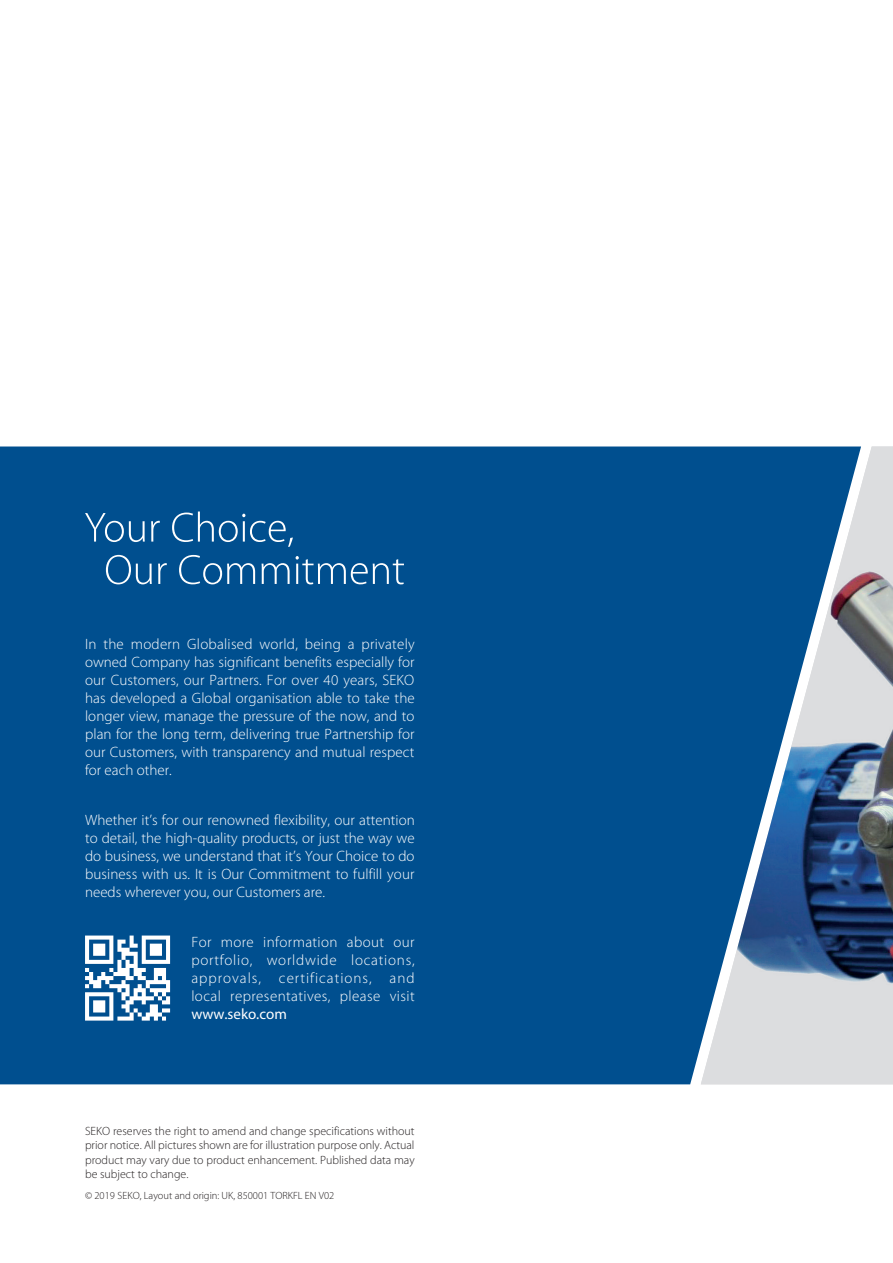
<style>
.page{position:relative;width:893px;height:1263px;background:#fff}
.page>*{position:absolute;margin:0;border:0;box-sizing:border-box;transform-origin:0 0}
.t1{font:300 15px/18px "Myriad Pro";letter-spacing:.005em;color:#fff;text-align:justify}
.t2{font:15px "Myriad Pro";color:#fff}
.t3{font:300 12px/14.4px "Myriad Pro";color:#231f20;text-align:justify}
.t4{font:300 10.5px "Myriad Pro";color:#231f20}
</style>
<div class="page">
<img style="left:861px;top:446px;width:32px;height:638px">
<svg style="left:0;top:446px;width:861px;height:638px;background:#0e5793"></svg>
<svg style="left:85px;top:513px;width:60px;height:29px;background:#2c6da2"></svg>
<svg style="left:151px;top:521px;width:9px;height:21px"></svg>
<svg style="left:172px;top:511px;width:121px;height:36px;background:#22669e"></svg>
<svg style="left:106px;top:555px;width:46px;height:29px"></svg>
<svg style="left:158px;top:563px;width:9px;height:21px"></svg>
<svg style="left:179px;top:555px;width:76px;height:29px;background:#2a6ca1"></svg>
<svg style="left:262px;top:563px;width:28px;height:21px"></svg>
<svg style="left:296px;top:556px;width:108px;height:28px;background:#2f6fa3"></svg>
<svg style="left:85px;top:935px;width:85px;height:85px"></svg>
<p class="t1" style="left:85px;top:635px;width:331px">In the modern Globalised world, being a privately owned Company has significant benefits especially for our Customers, our Partners. For over 40 years, SEKO has developed a Global organisation able to take the longer view, manage the pressure of the now, and to plan for the long term, delivering true Partnership for our Customers, with transparency and mutual respect for each other.</p>
<p class="t1" style="left:85px;top:811px;width:331px">Whether it’s for our renowned flexibility, our attention to detail, the high-quality products, or just the way we do business, we understand that it’s Your Choice to do business with us. It is Our Commitment to fulfill your needs wherever you, our Customers are.</p>
<p class="t1" style="left:191px;top:933px;width:225px">For more information about our portfolio, worldwide locations, approvals, certifications, and local representatives, please visit</p>
<p class="t2" style="left:191px;top:1005px;width:97px">www.seko.com</p>
<p class="t3" style="left:85px;top:1123px;width:331px">SEKO reserves the right to amend and change specifications without prior notice. All pictures shown are for illustration purpose only. Actual product may vary due to product enhancement. Published data may be subject to change.</p>
<p class="t4" style="left:85px;top:1189px;width:251px">© 2019 SEKO, Layout and origin: UK, 850001 TORKFL EN V02</p>
</div>
